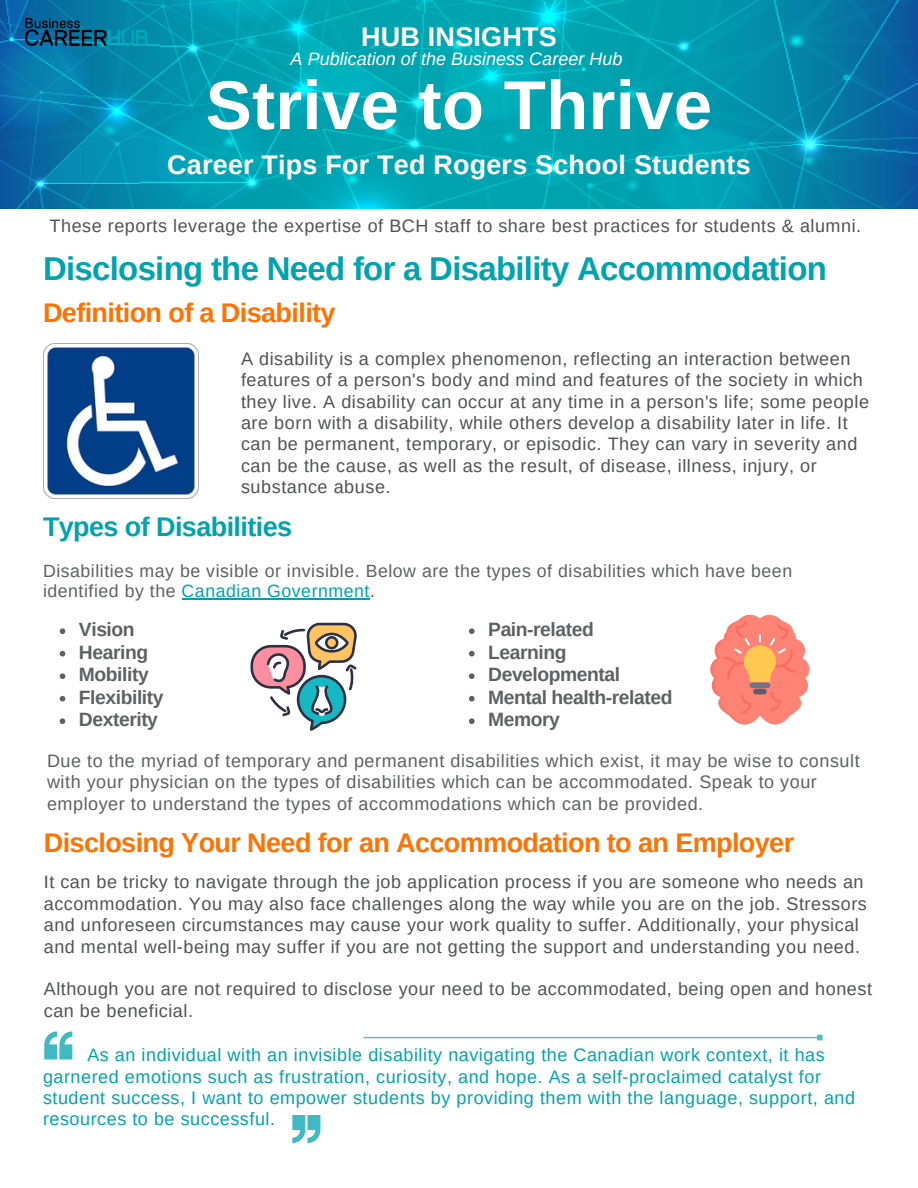
<style>
.page{position:relative;width:918px;height:1188px;background:#fff}
.page>*{position:absolute;margin:0;border:0;box-sizing:border-box;transform-origin:0 0}
.t1{font:700 69px "Arimo";letter-spacing:.005em;color:#fff}
.t2{font:700 33px "Arimo";letter-spacing:-.02em;color:#01a3ae}
.t3{font:700 27px "Arimo";letter-spacing:-.02em;color:#ff7200}
.t4{font:700 27px "Arimo";letter-spacing:.01em;color:#fff}
.t5{font:700 27px "Arimo";letter-spacing:-.02em;color:#00a3ad}
.t6{font:700 19.35px "Arimo";letter-spacing:-.02em;color:#5f6062}
.t7{font:18px/21.5px "Arimo";letter-spacing:.03em;color:#515254}
.t8{font:18px/21.3px "Arimo";letter-spacing:.03em;color:#00a3ad}
.t9{font:18px/21.3px "Arimo";letter-spacing:.03em;color:#5f6062}
.t10{font:italic 18px "Arimo";color:#fff}
.t11{font:17.7px/20.2px "Arimo";letter-spacing:.03em;color:#5f6062}
.s1{color:#00a3ad}
</style>
<div class="page">
<img style="left:0;top:0;width:918px;height:208px">
<img style="left:26px;top:18px;width:121px;height:27px">
<img style="left:43px;top:344px;width:155px;height:155px">
<svg style="left:250px;top:623px;width:107px;height:108px"></svg>
<svg style="left:710px;top:614px;width:99px;height:111px"></svg>
<hr style="left:182px;top:598px;width:183px;height:1px;background:#00a3ad">
<svg style="left:60px;top:628px;width:5px;height:6px"></svg>
<svg style="left:60px;top:651px;width:5px;height:6px"></svg>
<svg style="left:60px;top:673px;width:5px;height:6px"></svg>
<svg style="left:60px;top:696px;width:5px;height:6px"></svg>
<svg style="left:60px;top:718px;width:5px;height:6px"></svg>
<svg style="left:469px;top:628px;width:6px;height:6px"></svg>
<svg style="left:469px;top:651px;width:6px;height:6px"></svg>
<svg style="left:469px;top:673px;width:6px;height:6px"></svg>
<svg style="left:469px;top:696px;width:6px;height:6px"></svg>
<svg style="left:469px;top:718px;width:6px;height:6px"></svg>
<svg style="left:363px;top:1035px;width:460px;height:5px"></svg>
<svg style="left:44px;top:1031px;width:28px;height:28px"></svg>
<svg style="left:292px;top:1115px;width:28px;height:28px"></svg>
<p class="t4" style="left:361px;top:21px;width:197px">HUB INSIGHTS</p>
<p class="t10" style="left:291px;top:49px;width:333px">A Publication of the Business Career Hub</p>
<p class="t1" style="left:206px;top:67px;width:508px">Strive to Thrive</p>
<p class="t4" style="left:167px;top:150px;width:585px">Career Tips For Ted Rogers School Students</p>
<h1 class="t7" style="left:50px;top:215px;width:813px">These reports leverage the expertise of BCH staff to share best practices for students &amp; alumni.</h1>
<h2 class="t2" style="left:43px;top:250px;width:785px">Disclosing the Need for a Disability Accommodation</h2>
<p class="t3" style="left:43px;top:297px;width:294px">Definition of a Disability</p>
<p class="t7" style="left:241px;top:348px;width:630px">A disability is a complex phenomenon, reflecting an interaction between features of a person's body and mind and features of the society in which they live. A disability can occur at any time in a person's life; some people are born with a disability, while others develop a disability later in life. It can be permanent, temporary, or episodic. They can vary in severity and can be the cause, as well as the result, of disease, illness, injury, or substance abuse.</p>
<h2 class="t5" style="left:43px;top:511px;width:251px">Types of Disabilities</h2>
<p class="t11" style="left:43px;top:560px;width:751px">Disabilities may be visible or invisible. Below are the types of disabilities which have been identified by the <span class="s1">Canadian Government</span>.</p>
<p class="t6" style="left:79px;top:619px;width:57px">Vision</p>
<p class="t6" style="left:79px;top:641px;width:71px">Hearing</p>
<p class="t6" style="left:79px;top:664px;width:71px">Mobility</p>
<p class="t6" style="left:79px;top:686px;width:86px">Flexibility</p>
<p class="t6" style="left:79px;top:709px;width:81px">Dexterity</p>
<p class="t9" style="left:47px;top:750px;width:814px">Due to the myriad of temporary and permanent disabilities which exist, it may be wise to consult with your physician on the types of disabilities which can be accommodated. Speak to your employer to understand the types of accommodations which can be provided.</p>
<p class="t6" style="left:488px;top:619px;width:107px">Pain-related</p>
<p class="t6" style="left:488px;top:641px;width:80px">Learning</p>
<p class="t6" style="left:488px;top:664px;width:133px">Developmental</p>
<p class="t6" style="left:488px;top:686px;width:186px">Mental health-related</p>
<p class="t6" style="left:488px;top:709px;width:73px">Memory</p>
<p class="t3" style="left:44px;top:827px;width:752px">Disclosing Your Need for an Accommodation to an Employer</p>
<p class="t7" style="left:44px;top:872px;width:825px">It can be tricky to navigate through the job application process if you are someone who needs an accommodation. You may also face challenges along the way while you are on the job. Stressors and unforeseen circumstances may cause your work quality to suffer. Additionally, your physical and mental well-being may suffer if you are not getting the support and understanding you need.</p>
<h2 class="t7" style="left:44px;top:978px;width:830px">Although you are not required to disclose your need to be accommodated, being open and honest can be beneficial.</h2>
<p class="t8" style="left:43px;top:1044px;width:814px;text-indent:44px">As an individual with an invisible disability navigating the Canadian work context, it has garnered emotions such as frustration, curiosity, and hope. As a self-proclaimed catalyst for student success, I want to empower students by providing them with the language, support, and resources to be successful.</p>
</div>
